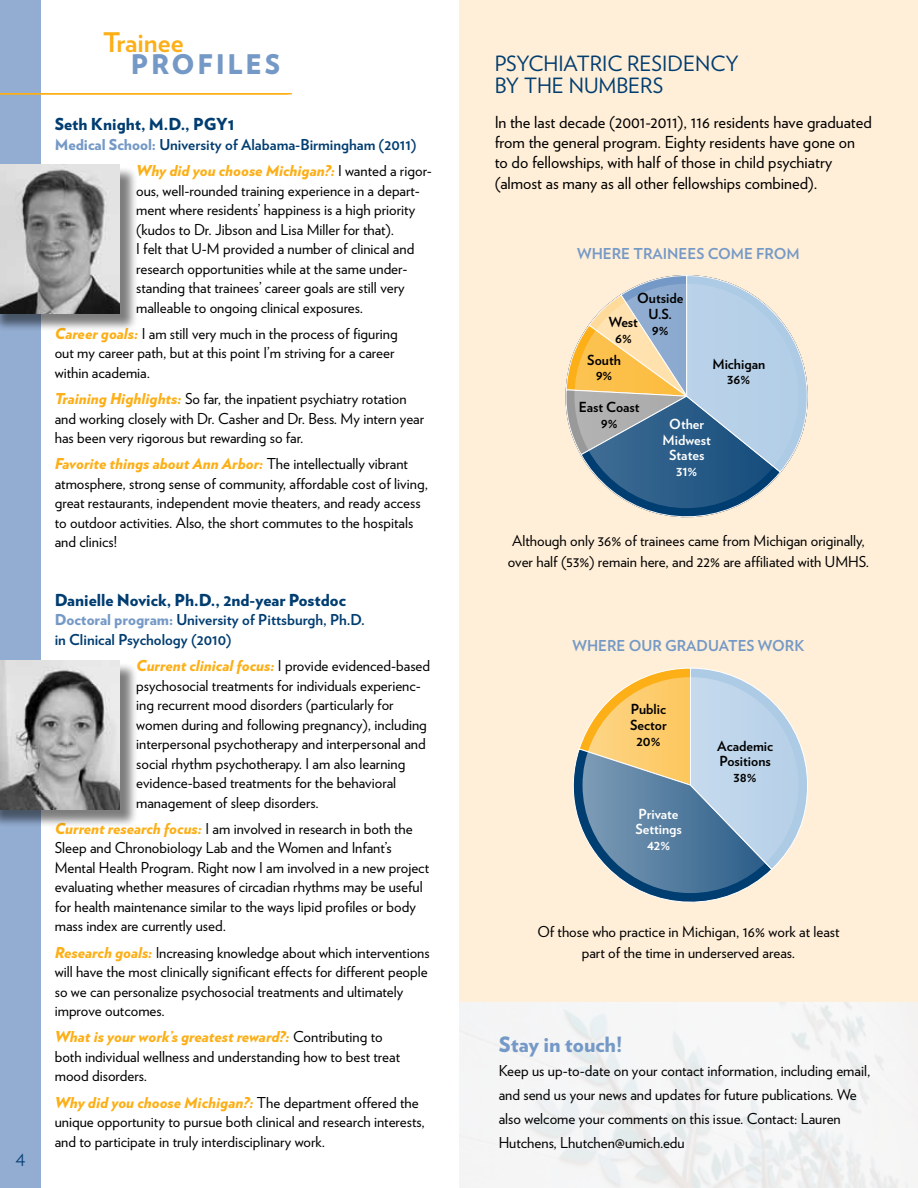
<style>
.page{position:relative;width:918px;height:1188px;background:#fff}
.page>*{position:absolute;margin:0;border:0;box-sizing:border-box;transform-origin:0 0}
.t1{font:900 27px "Verlag";color:#7599c6}
.t2{font:700 27px "Verlag";color:#fcaf17}
.t3{font:21px/22.5px "Verlag";color:#003d71}
.t4{font:900 21px "Verlag";color:#7599c6}
.t5{font:300 21px "Verlag";color:#003d71}
.t6{font:16.5px/19.8px "Verlag";color:#000}
.t7{font:900 16.5px "Verlag";color:#003d71}
.t8{font:15px/19.5px "Verlag";color:#000}
.t9{font:700 15px/26.2px "Verlag";color:#003d71}
.t10{font:700 15px "Verlag";color:#7599c6}
.t11{font:700 13.95px/15.6px "Verlag";color:#000;text-align:center}
.t12{font:700 13.95px/15.6px "Verlag";color:#fff;text-align:center}
.s1{font-style:inherit}
.s2{font-weight:900;color:#7599c6}
.s3{font-weight:900;font-style:italic;color:#fcaf17}
.s4{font-weight:400;color:#000}
</style>
<div class="page">
<div style="left:0;top:0;width:41px;height:1188px;background:#93add2"></div>
<div style="left:459px;top:0;width:459px;height:1002px;background:#ffefd8"></div>
<div style="left:0;top:167px;width:138px;height:165px;background:#000;opacity:.51"></div>
<img style="left:0;top:164px;width:119px;height:149px">
<div style="left:0;top:663px;width:138px;height:165px;background:#000;opacity:.51"></div>
<img style="left:0;top:660px;width:119px;height:149px">
<hr style="left:0;top:93px;width:292px;height:1px;background:#fcaf17">
<div style="left:459px;top:1002px;width:459px;height:186px;background:linear-gradient(to right,#f2f3f4,#f3f4f4)"></div>
<svg style="left:573px;top:667px;width:235px;height:236px"></svg>
<svg style="left:583px;top:677px;width:215px;height:216px;background:#a0b0b3"></svg>
<svg style="left:565px;top:275px;width:243px;height:243px"></svg>
<svg style="left:574px;top:284px;width:225px;height:224px;background:#92a6b2"></svg>
<h2 class="t5" style="left:15px;top:1143px;width:11px">4</h2>
<h1 class="t2" style="left:103px;top:21px;width:82px">Trainee</h1>
<h1 class="t1" style="left:131px;top:42px;width:102px">profiles</h1>
<h2 class="t3" style="left:495px;top:51px;width:246px">Psychiatric resid ency by the numbers</h2>
<p class="t7" style="left:55px;top:111px;width:181px">Seth Knight, M.D., <span class="s1">PGY1</span></p>
<p class="t9" style="left:136px;top:131px;width:297px;text-indent:-81px"><span class="s2">Medical School:</span> University of Alabama-Birmingham (2011)<br><span class="s3">Why did you choose Michigan?:</span> <span class="s4">I wanted a rigor-</span></p>
<p class="t8" style="left:136px;top:180px;width:285px">ous, well-rounded training experience in a depart&shy;ment where residents’ happiness is a high priority (kudos to Dr. Jibson and Lisa Miller for that).<br>I felt that U-M provided a number of clinical and research opportunities while at the same under&shy;standing that trainees’ career goals are still very malleable to ongoing clinical exposures.</p>
<p class="t8" style="left:55px;top:323px;width:344px"><span class="s3">Career goals:</span> I am still very much in the process of figuring out my career path, but at this point I ’m striving for a career within academia.</p>
<p class="t8" style="left:55px;top:388px;width:371px"><span class="s3">Training Highlights:</span> So far, the inpatient psychiatry rotation and working closely with Dr. Casher and Dr. Bess. My intern year has been very rigorous but rewarding so far.</p>
<p class="t8" style="left:55px;top:454px;width:375px"><span class="s3">Favorite things about Ann Arbor:</span> The intellectually vibrant atmosphere, strong sense of community, affordable cost of living, great restaurants, independent movie theaters, and ready access to outdoor activities. Also, the short commutes to the hospitals and clinics!</p>
<p class="t7" style="left:55px;top:586px;width:293px">Danielle Novick, Ph.D., 2nd-year Postdoc</p>
<p class="t9" style="left:55px;top:610px;width:312px;line-height:19.5px"><span class="s2">Doctoral program:</span> University of Pittsburgh, Ph.D. in Clinical Psychology (2010)</p>
<p class="t8" style="left:136px;top:655px;width:295px"><span class="s3">Current clinical focus:</span> I provide evidenced-based psychosocial treatments for individuals experienc&shy;ing recurrent mood disorders (particularly for women during and following pregnancy), including interpersonal psychotherapy and interpersonal and social rhythm psychotherapy. I am also learning evidence-based treatments for the behavioral management of sleep disorders.</p>
<p class="t8" style="left:55px;top:818px;width:376px"><span class="s3">Current research focus:</span> I am involved in research in both the Sleep and Chronobiology Lab and the Women and Infant’s Mental Health Program. Right now I am involved in a new project evaluating whether measures of circadian rhythms may be useful for health maintenance similar to the ways lipid profiles or body mass index are currently used.</p>
<p class="t8" style="left:55px;top:942px;width:377px"><span class="s3">Research goals:</span> Increasing knowledge about which interventions will have the most clinically significant effects for different people so we can personalize psychosocial treatments and ultimately improve outcomes.</p>
<p class="t8" style="left:55px;top:1027px;width:347px"><span class="s3">What is your work’s greatest reward?:</span> Contributing to both individual wellness and understanding how to best treat mood disorders.</p>
<p class="t8" style="left:55px;top:1092px;width:371px"><span class="s3">Why did you choose Michigan?:</span> The department offered the unique opportunity to pursue both clinical and research interests, and to participate in truly interdisciplinary work.</p>
<p class="t6" style="left:495px;top:111px;width:379px">In the last decade (2001-2011), 116 residents have graduated from the general program. Eighty residents have gone on to do fellowships, with half of those in child psychiatry</p>
<p class="t6" style="left:495px;top:173px;width:324px">(almost as many as all other fellowships combined).</p>
<p class="t10" style="left:577px;top:242px;width:222px">Where trainees come from</p>
<p class="t11" style="left:637px;top:290px;width:48px">Outside<br>U.S.<br>9%</p>
<p class="t11" style="left:609px;top:314px;width:31px">West<br>6%</p>
<p class="t11" style="left:587px;top:351px;width:35px">South<br>9%</p>
<p class="t11" style="left:712px;top:355px;width:54px">Michigan<br>36%</p>
<p class="t11" style="left:579px;top:399px;width:62px">East Coast<br>9%</p>
<p class="t12" style="left:663px;top:415px;width:50px">Other<br>Midwest<br>States<br>31%</p>
<p class="t8" style="left:508px;top:529px;width:363px;line-height:21px;text-align:center">Although only 36% of trainees came from Michigan originally, over half (53%) remain here, and 22% are affiliated with UMHS.</p>
<p class="t10" style="left:572px;top:634px;width:234px">Where our graduates work</p>
<p class="t11" style="left:630px;top:701px;width:38px">Public<br>Sector<br>20%</p>
<p class="t12" style="left:635px;top:805px;width:48px">Private<br>Settings<br>42%</p>
<p class="t11" style="left:717px;top:737px;width:57px">Academic<br>Positions<br>38%</p>
<p class="t8" style="left:537px;top:921px;width:304px;line-height:21px;text-align:center">Of those who practice in Michigan, 16% work at least part of the time in underserved areas.</p>
<h2 class="t4" style="left:499px;top:1027px;width:125px">Stay in touch!</h2>
<p class="t8" style="left:499px;top:1058px;width:373px;line-height:24px">Keep us up-to-date on your contact information, including email, and send us your news and updates for future publications. We also welcome your comments on this issue. Contact: Lauren Hutchens, Lhutchen@umich.edu</p>
</div>
